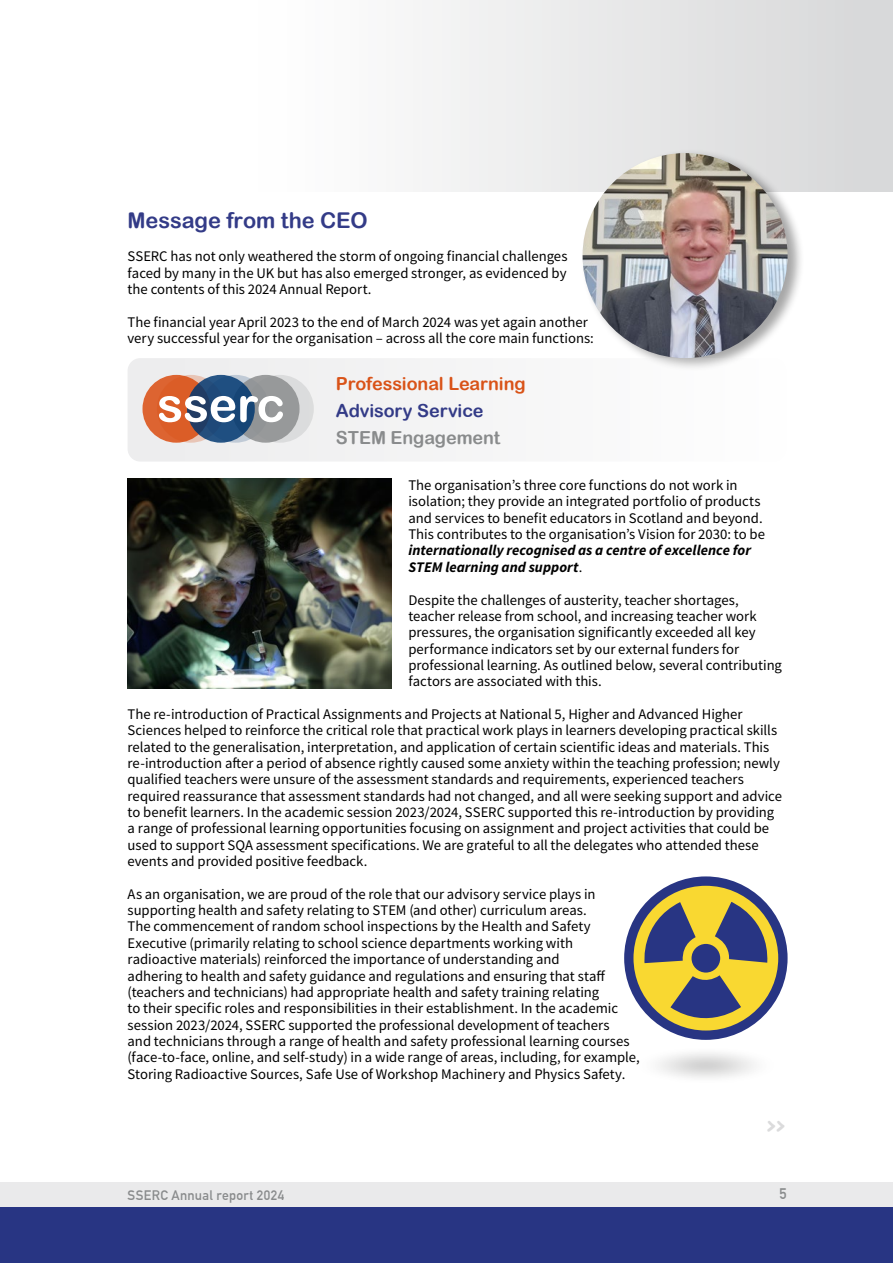
<style>
.page{position:relative;width:893px;height:1263px;background:#fff}
.page>*{position:absolute;margin:0;border:0;box-sizing:border-box;transform-origin:0 0}
.t1{font:700 24.15px "Comic Sans MS";color:#dbdbdc;scale:.87 1}
.t2{font:21.75px "Arial Rounded MT Bold";letter-spacing:-.005em;color:#333b87}
.t3{font:18px "Arial Rounded MT Bold";letter-spacing:-.005em;color:#d95318}
.t4{font:18px "Arial Rounded MT Bold";letter-spacing:-.005em;color:#333b87}
.t5{font:18px "Arial Rounded MT Bold";letter-spacing:-.005em;color:#898b8c}
.t6{font:700 15px "DIN Alternate";color:#898b8c}
.t7{font:14.7px/16.4px "Source Sans Pro";color:#000}
.t8{font:italic 700 14.7px/16.4px "Source Sans Pro";color:#000}
.t9{font:700 13.5px "DIN Alternate";letter-spacing:.025em;color:#898b8c}
.s1{font-weight:400;font-style:normal}
</style>
<div class="page">
<div style="left:0;top:1182px;width:893px;height:26px;background:#e7e7e8"></div>
<div style="left:0;top:1208px;width:893px;height:55px;background:#283583"></div>
<div style="left:264px;top:0;width:629px;height:191px;background:linear-gradient(to right,#fff,#d6d7d8)"></div>
<div style="left:581px;top:148px;width:223px;height:223px;background:#000;opacity:.35"></div>
<img style="left:583px;top:153px;width:205px;height:205px;border-radius:102px">
<img style="left:128px;top:478px;width:263px;height:211px">
<div style="left:128px;top:358px;width:659px;height:104px;background:#f6f6f6;border-radius:13px"></div>
<svg style="left:202px;top:375px;width:67px;height:68px"></svg>
<div style="left:246px;top:375px;width:68px;height:68px;background:#dbdcdd;border-radius:50%"></div>
<svg style="left:142px;top:375px;width:68px;height:68px"></svg>
<svg style="left:157px;top:375px;width:68px;height:68px"></svg>
<div style="left:232px;top:375px;width:68px;height:68px;background:#97999a;border-radius:50%"></div>
<svg style="left:187px;top:375px;width:68px;height:68px;background:#224d7b"></svg>
<svg style="left:159px;top:396px;width:124px;height:26px"></svg>
<svg style="left:629px;top:881px;width:154px;height:154px;background:#d8be3d"></svg>
<div style="left:624px;top:876px;width:164px;height:164px;border:9px solid #283583;border-radius:50%"></div>
<svg style="left:670px;top:975px;width:71px;height:57px;background:#827b5f"></svg>
<svg style="left:715px;top:902px;width:54px;height:61px;background:#6f6c67"></svg>
<svg style="left:640px;top:902px;width:56px;height:61px;background:#716e67"></svg>
<div style="left:691px;top:944px;width:29px;height:29px;background:#283583;border-radius:50%"></div>
<h2 class="t2" style="left:128px;top:208px;width:242px">Message from the CEO</h2>
<p class="t7" style="left:128px;top:248px;width:441px;text-align:justify">SSERC has not only weathered the storm of ongoing financial challenges faced by many in the UK but has also emerged stronger, as evidenced by the contents of this 2024 Annual Report.</p>
<p class="t7" style="left:128px;top:313px;width:468px">The financial year April 2023 to the end of March 2024 was yet again another very successful year for the organisation – across all the core main functions:</p>
<p class="t3" style="left:336px;top:373px;width:191px">Professional Learning</p>
<p class="t4" style="left:336px;top:400px;width:149px">Advisory Service</p>
<p class="t5" style="left:336px;top:427px;width:166px">STEM Engagement</p>
<p class="t7" style="left:408px;top:477px;width:358px">The organisation’s three core functions do not work in isolation; they provide an integrated portfolio of products and services to benefit educators in Scotland and beyond.<br>This contributes to the organisation’s Vision for 2030: to be</p>
<p class="t8" style="left:408px;top:542px;width:344px">internationally recognised as a centre of excellence for<br>STEM learning and support<span class="s1">.</span></p>
<p class="t7" style="left:408px;top:591px;width:375px">Despite the challenges of austerity, teacher shortages, teacher release from school, and increasing teacher work pressures, the organisation significantly exceeded all key performance indicators set by our external funders for professional learning. As outlined below, several contributing factors are associated with this.</p>
<p class="t7" style="left:128px;top:706px;width:656px">The re-introduction of Practical Assignments and Projects at National 5, Higher and Advanced Higher Sciences helped to reinforce the critical role that practical work plays in learners developing practical skills related to the generalisation, interpretation, and application of certain scientific ideas and materials. This re-introduction after a period of absence rightly caused some anxiety within the teaching profession; newly qualified teachers were unsure of the assessment standards and requirements, experienced teachers required reassurance that assessment standards had not changed, and all were seeking support and advice to benefit learners. In the academic session 2023/2024, SSERC supported this re-introduction by providing a range of professional learning opportunities focusing on assignment and project activities that could be used to support SQA assessment specifications. We are grateful to all the delegates who attended these events and provided positive feedback.</p>
<p class="t7" style="left:128px;top:886px;width:514px">As an organisation, we are proud of the role that our advisory service plays in supporting health and safety relating to STEM (and other) curriculum areas.<br>The commencement of random school inspections by the Health and Safety Executive (primarily relating to school science departments working with radioactive materials) reinforced the importance of understanding and<br>adhering to health and safety guidance and regulations and ensuring that staff (teachers and technicians) had appropriate health and safety training relating<br>to their specific roles and responsibilities in their establishment. In the academic session 2023/2024, SSERC supported the professional development of teachers<br>and technicians through a range of health and safety professional learning courses (face-to-face, online, and self-study) in a wide range of areas, including, for example, Storing Radioactive Sources, Safe Use of Workshop Machinery and Physics Safety.</p>
<h1 class="t1" style="left:764px;top:1107px;width:27px">&gt;&gt;</h1>
<p class="t9" style="left:128px;top:1185px;width:158px">SSERC Annual report 2024</p>
<p class="t6" style="left:779px;top:1182px;width:9px">5</p>
</div>
